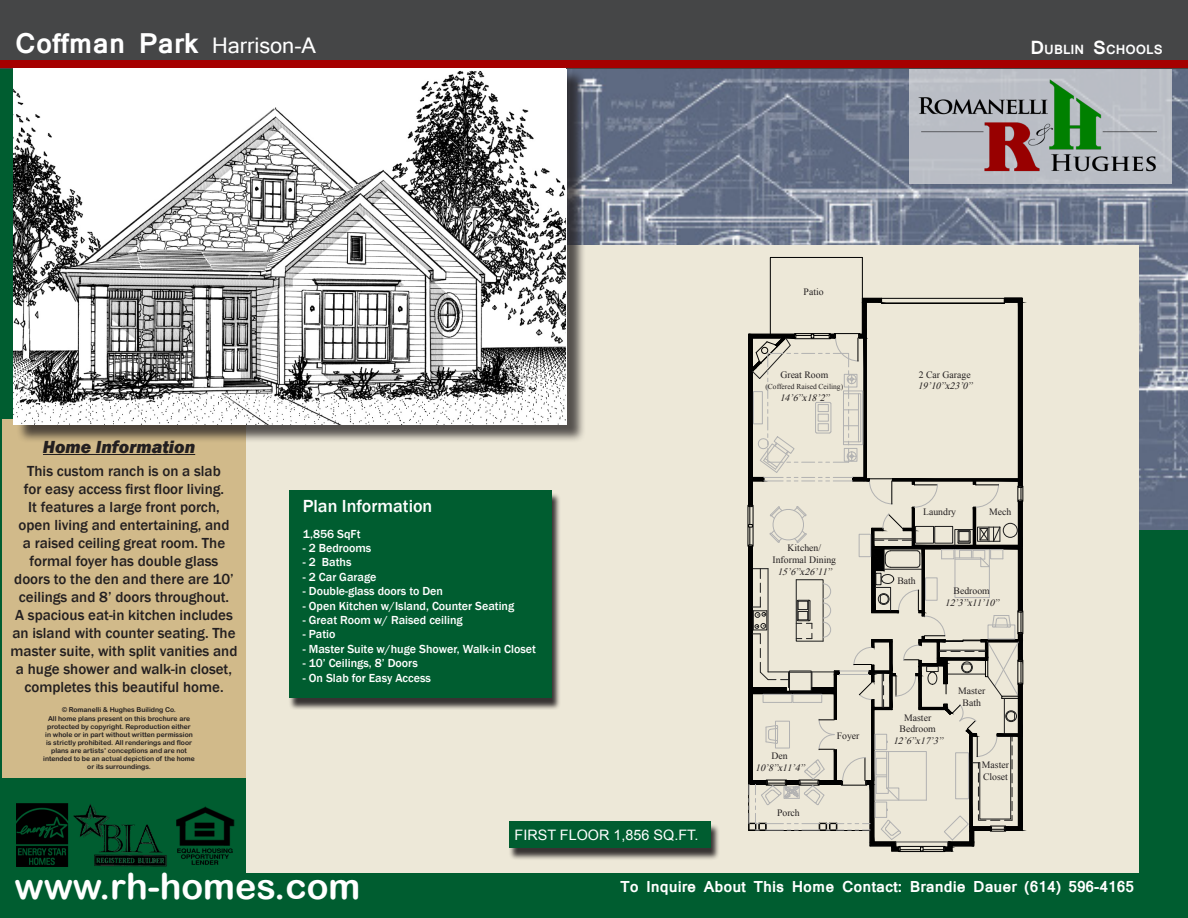
<style>
.page{position:relative;width:1188px;height:918px;background:#005d30}
.page>*{position:absolute;margin:0;border:0;box-sizing:border-box;transform-origin:0 0}
.t1{font:36px "Arial Rounded MT Bold";color:#fff}
.t2{font:700 27px "Mangal";color:#fff}
.t3{font:italic 800 18px "Franklin Gothic";color:#231f20}
.t4{font:500 18px "Franklin Gothic";color:#fff}
.t5{font:500 15px/18px "Franklin Gothic";color:#231f20;text-align:center}
.t6{font:700 15px "Mangal";color:#fff}
.t7{font:14.4px "Arial";color:#fff}
.t8{font:700 12.6px "Mangal";color:#fff}
.t9{font:500 12px "Franklin Gothic";color:#fff}
.t10{font:9.75px "Times New Roman";color:#231f20}
.t11{font:italic 9.75px "Times New Roman";color:#231f20}
.t12{font:7.5px "Times New Roman";color:#231f20}
.t13{font:6.75px/8.1px "Arial Rounded MT Bold";color:#231f20;text-align:center}
.s1{font-weight:400;font-size:21px}
.s2{font-size:18px}
</style>
<div class="page">
<img style="left:567px;top:68px;width:621px;height:461px">
<div style="left:2px;top:419px;width:245px;height:359px;background:#d1ba8a"></div>
<div style="left:247px;top:246px;width:892px;height:627px;background:#ede8d8"></div>
<div style="left:17px;top:69px;width:569px;height:375px;background:#231f20;opacity:.75"></div>
<div style="left:909px;top:68px;width:262px;height:116px;background:#bbbfc6"></div>
<div style="left:0;top:0;width:1188px;height:68px;background:#454647"></div>
<div style="left:0;top:60px;width:1188px;height:8px;background:#a50000"></div>
<div style="left:509px;top:824px;width:211px;height:37px;background:#231f20;opacity:.9"></div>
<div style="left:509px;top:822px;width:201px;height:26px;background:#005d30"></div>
<img style="left:17px;top:804px;width:218px;height:62px">
<img style="left:911px;top:68px;width:245px;height:123px">
<hr style="left:43px;top:454px;width:152px;height:1px;background:#231f20">
<div style="left:289px;top:493px;width:272px;height:217px;background:#231f20;opacity:.9"></div>
<div style="left:289px;top:490px;width:262px;height:208px;background:#005d30"></div>
<img style="left:14px;top:68px;width:551px;height:357px">
<svg style="left:748px;top:257px;width:279px;height:595px"></svg>
<div style="left:753px;top:391px;width:10px;height:33px;border:1px solid #b2b2b2"></div>
<p class="t2" style="left:15px;top:18px;width:302px">Coffman Park <span class="s1">Harrison-A</span></p>
<p class="t8" style="left:1030px;top:38px;width:132px"><span class="s2">D</span>UBLIN <span class="s2">S</span>CHOOLS</p>
<p class="t3" style="left:43px;top:435px;width:154px">Home Information</p>
<p class="t5" style="left:11px;top:462px;width:228px">This custom ranch is on a slab<br>for easy access first floor living.<br>It features a large front porch, open living and entertaining, and<br>a raised ceiling great room. The formal foyer has double glass doors to the den and there are 10’ ceilings and 8’ doors throughout.<br>A spacious eat-in kitchen includes an island with counter seating. The master suite, with split vanities and a huge shower and walk-in closet, completes this beautiful home.</p>
<p class="t13" style="left:62px;top:706px;width:115px">© Romanelli &amp; Hughes Builidng Co.</p>
<p class="t13" style="left:43px;top:714px;width:153px">All home plans present on this brochure are protected by copyright. Reproduction either<br>in whole or in part without written permission is strictly prohibited. All renderings and floor plans are artists’ conceptions and are not intended to be an actual depiction of the home or its surroundings.</p>
<p class="t4" style="left:303px;top:495px;width:131px">Plan Information</p>
<p class="t9" style="left:303px;top:526px;width:59px">1,856 SqFt</p>
<p class="t9" style="left:303px;top:541px;width:70px">- 2 Bedrooms</p>
<p class="t9" style="left:303px;top:555px;width:50px">- 2 Baths</p>
<p class="t9" style="left:303px;top:569px;width:75px">- 2 Car Garage</p>
<p class="t9" style="left:303px;top:584px;width:142px">- Double-glass doors to Den</p>
<p class="t9" style="left:303px;top:598px;width:213px">- Open Kitchen w/Island, Counter Seating</p>
<p class="t9" style="left:303px;top:613px;width:161px">- Great Room w/ Raised ceiling</p>
<p class="t9" style="left:303px;top:627px;width:34px">- Patio</p>
<p class="t9" style="left:303px;top:641px;width:235px">- Master Suite w/huge Shower, Walk-in Closet</p>
<p class="t9" style="left:303px;top:656px;width:116px">- 10’ Ceilings, 8’ Doors</p>
<p class="t9" style="left:303px;top:670px;width:130px">- On Slab for Easy Access</p>
<p class="t7" style="left:515px;top:825px;width:185px">FIRST FLOOR 1,856 SQ.FT.</p>
<p class="t10" style="left:804px;top:285px;width:22px">Patio</p>
<p class="t10" style="left:780px;top:368px;width:49px">Great Room</p>
<p class="t12" style="left:765px;top:382px;width:79px">(Coffered Raised Ceiling)</p>
<p class="t11" style="left:780px;top:391px;width:54px">14’6”x18’2”</p>
<p class="t10" style="left:919px;top:368px;width:53px">2 Car Garage</p>
<p class="t11" style="left:918px;top:380px;width:59px">19’10”x23’0”</p>
<p class="t10" style="left:788px;top:541px;width:35px">Kitchen/</p>
<p class="t10" style="left:773px;top:553px;width:65px">Informal Dining</p>
<p class="t11" style="left:777px;top:565px;width:59px">15’6”x26’11”</p>
<p class="t10" style="left:772px;top:749px;width:18px">Den</p>
<p class="t11" style="left:755px;top:761px;width:54px">10’8”x11’4”</p>
<p class="t10" style="left:777px;top:806px;width:24px">Porch</p>
<p class="t10" style="left:837px;top:729px;width:24px">Foyer</p>
<p class="t10" style="left:923px;top:505px;width:35px">Laundry</p>
<p class="t10" style="left:989px;top:505px;width:24px">Mech</p>
<p class="t10" style="left:897px;top:575px;width:20px">Bath</p>
<p class="t10" style="left:954px;top:585px;width:38px">Bedroom</p>
<p class="t11" style="left:945px;top:596px;width:59px">12’3”x11’10”</p>
<p class="t10" style="left:958px;top:684px;width:29px">Master</p>
<p class="t10" style="left:963px;top:696px;width:20px">Bath</p>
<p class="t10" style="left:904px;top:711px;width:29px">Master</p>
<p class="t10" style="left:900px;top:723px;width:38px">Bedroom</p>
<p class="t11" style="left:893px;top:734px;width:54px">12’6”x17’3”</p>
<p class="t10" style="left:982px;top:759px;width:29px">Master</p>
<p class="t10" style="left:983px;top:770px;width:26px">Closet</p>
<p class="t1" style="left:14px;top:865px;width:348px">www.rh-homes.com</p>
<p class="t6" style="left:620px;top:872px;width:516px">To Inquire About This Home Contact: Brandie Dauer (614) 596-4165</p>
</div>
